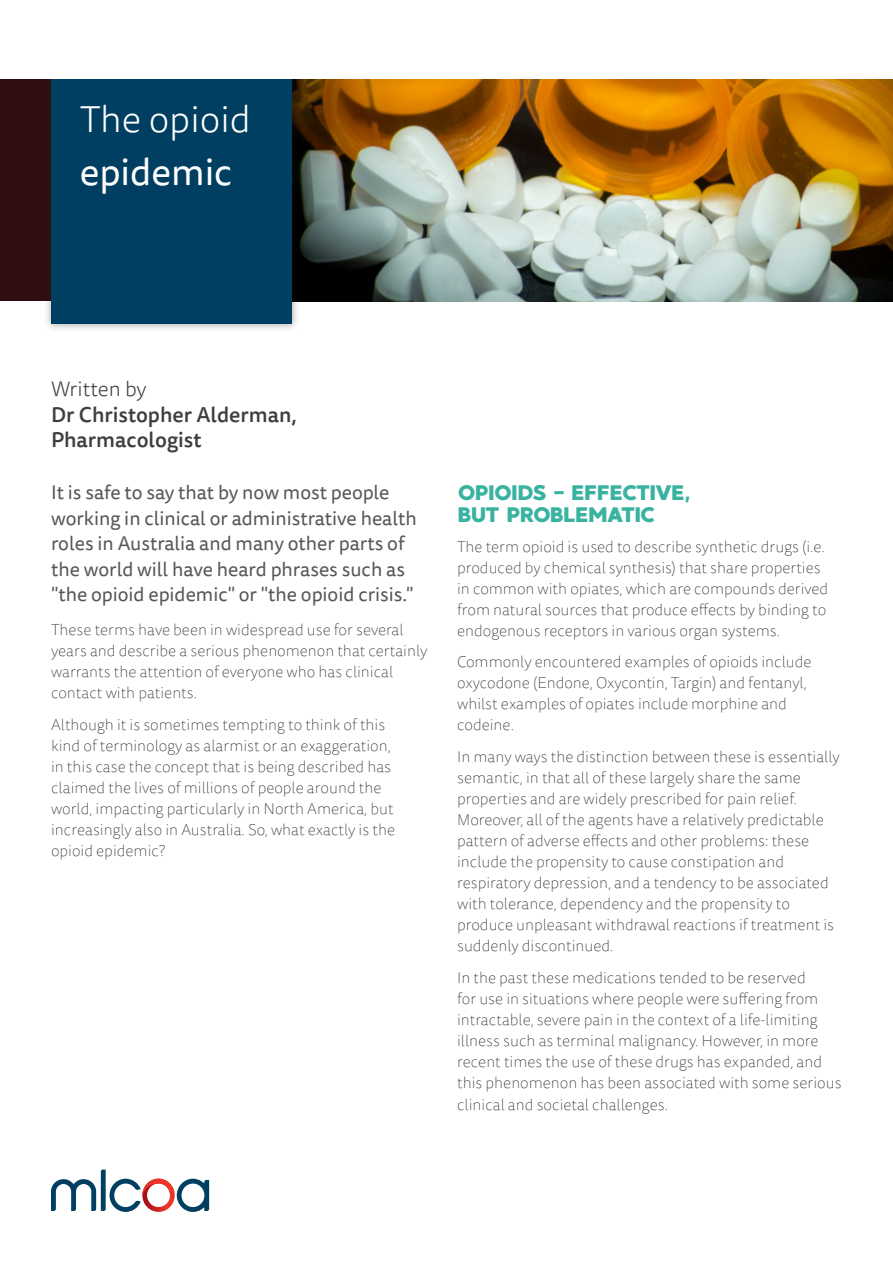
<style>
.page{position:relative;width:893px;height:1263px;background:#fff}
.page>*{position:absolute;margin:0;border:0;box-sizing:border-box;transform-origin:0 0}
.Heading_1{font:300 37.5px "Tisa Sans Pro";color:#fff}
.Heading_1-2{font:37.5px "Tisa Sans Pro";color:#fff}
.Body{font:500 21px "Tisa Sans Pro";color:#3e3e3f}
.Heading_2{font:21px/22.5px "MADE Good Time Grotesk";letter-spacing:-.09em;color:#39b3a0}
.Body-2{font:300 21px "Tisa Sans Pro";color:#3e3e3f}
.Body_bold{font:19.5px/25.5px "Tisa Sans Pro";color:#57585a}
.Body-3{font:100 15.75px/21px "Tisa Sans Pro";color:#231f20}
</style>
<div class="page">
<div style="left:0;top:70px;width:602px;height:231px;background:#300d0f"></div>
<img style="left:300px;top:78px;width:593px;height:223px">
<div style="left:44px;top:62px;width:256px;height:270px;background:#231f20;opacity:.4"></div>
<div style="left:52px;top:70px;width:240px;height:254px;background:#003f61"></div>
<div style="left:0;top:51px;width:893px;height:27px;background:#fff"></div>
<svg style="left:51px;top:1169px;width:158px;height:43px"></svg>
<p class="Heading_1" style="left:80px;top:95px;width:172px">The opioid</p>
<p class="Heading_1-2" style="left:80px;top:147px;width:154px">epidemic</p>
<p class="Body-2" style="left:51px;top:375px;width:97px">Written by</p>
<p class="Body" style="left:51px;top:399px;width:247px">Dr Christopher Alderman,</p>
<p class="Body" style="left:51px;top:425px;width:152px">Pharmacologist</p>
<p class="Body_bold" style="left:51px;top:480px;width:367px">It is safe to say that by now most people working in clinical or administrative health roles in Australia and many other parts of the world will have heard phrases such as "the opioid epidemic" or "the opioid crisis."</p>
<p class="Body-3" style="left:51px;top:620px;width:378px">These terms have been in widespread use for several years and describe a serious phenomenon that certainly warrants the attention of everyone who has clinical contact with patients.</p>
<p class="Body-3" style="left:51px;top:714px;width:345px">Although it is sometimes tempting to think of this kind of terminology as alarmist or an exaggeration, in this case the concept that is being described has claimed the lives of millions of people around the world, impacting particularly in North America, but increasingly also in Australia. So, what exactly is the opioid epidemic?</p>
<p class="Heading_2" style="left:457px;top:481px;width:235px">OPIOIDS – EFFECTIVE,<br>BUT PROBLEMATIC</p>
<p class="Body-3" style="left:457px;top:536px;width:373px">The term opioid is used to describe synthetic drugs (i.e. produced by chemical synthesis) that share properties in common with opiates, which are compounds derived from natural sources that produce effects by binding to endogenous receptors in various organ systems.</p>
<p class="Body-3" style="left:457px;top:652px;width:356px">Commonly encountered examples of opioids include oxycodone (Endone, Oxycontin, Targin) and fentanyl, whilst examples of opiates include morphine and codeine.</p>
<p class="Body-3" style="left:457px;top:747px;width:384px">In many ways the distinction between these is essentially semantic, in that all of these largely share the same properties and are widely prescribed for pain relief.<br>Moreover, all of the agents have a relatively predictable pattern of adverse effects and other problems: these include the propensity to cause constipation and respiratory depression, and a tendency to be associated with tolerance, dependency and the propensity to produce unpleasant withdrawal reactions if treatment is suddenly discontinued.</p>
<p class="Body-3" style="left:457px;top:967px;width:386px">In the past these medications tended to be reserved<br>for use in situations where people were suffering from intractable, severe pain in the context of a life-limiting illness such as terminal malignancy. However, in more recent times the use of these drugs has expanded, and this phenomenon has been associated with some serious</p>
<p class="Body-3" style="left:457px;top:1095px;width:212px">clinical and societal challenges.</p>
</div>
